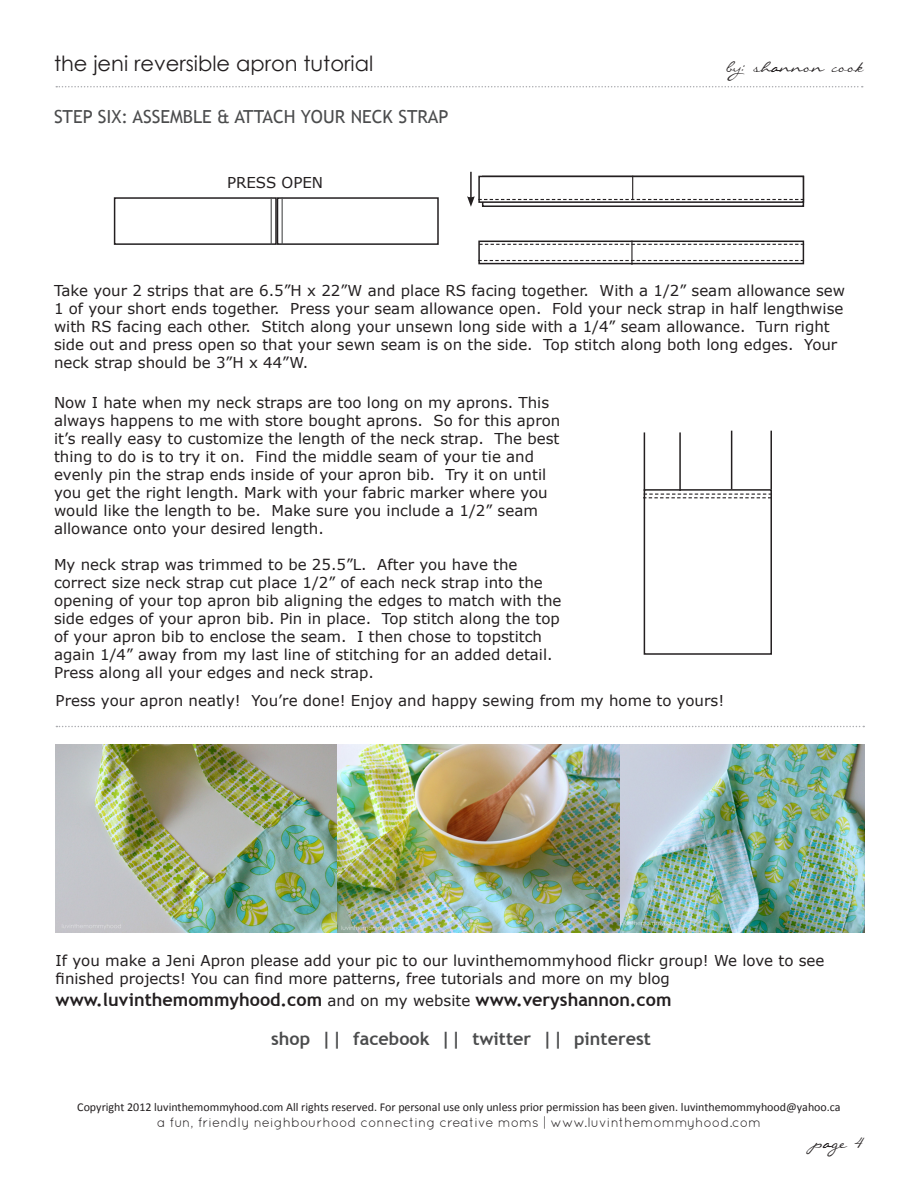
<style>
.page{position:relative;width:918px;height:1188px;background:#fff}
.page>*{position:absolute;margin:0;border:0;box-sizing:border-box;transform-origin:0 0}
.t1{font:21px "Century Gothic";color:#231f20}
.Signature{font:21px "Callie Hand";color:#231f20}
.t2{font:700 18px "Trebuchet MS";color:#231f20}
.t3{font:18px "Trebuchet MS";color:#4b4c4d}
.t4{font:700 18px "Trebuchet MS";color:#4b4c4d}
.t5{font:15px/18px "Verdana";color:#231f20}
.t6{font:13.5px "Quicksand";color:#231f20}
.t7{font:12px "Calibri";color:#231f20}
.s1{font-family:"Verdana";font-weight:400;font-size:15px}
</style>
<div class="page">
<div style="left:114px;top:197px;width:163px;height:48px;border:2px solid #231f20"></div>
<div style="left:277px;top:197px;width:162px;height:48px;border:2px solid #231f20"></div>
<hr style="left:282px;top:197px;width:1px;height:48px;background:#4b4c4d">
<hr style="left:271px;top:197px;width:1px;height:48px;background:#4b4c4d">
<div style="left:478px;top:241px;width:326px;height:23px;border:2px solid #231f20"></div>
<svg style="left:479px;top:244px;width:325px;height:1px"></svg>
<svg style="left:478px;top:260px;width:326px;height:1px"></svg>
<hr style="left:470px;top:172px;width:2px;height:27px;background:#231f20">
<svg style="left:467px;top:176px;width:337px;height:31px"></svg>
<hr style="left:631px;top:241px;width:2px;height:24px;background:#231f20">
<svg style="left:56px;top:86px;width:807px;height:1px"></svg>
<svg style="left:56px;top:726px;width:808px;height:1px"></svg>
<hr style="left:679px;top:432px;width:2px;height:59px;background:#231f20">
<hr style="left:644px;top:432px;width:1px;height:59px;background:#231f20">
<hr style="left:731px;top:431px;width:1px;height:58px;background:#231f20">
<hr style="left:770px;top:431px;width:2px;height:58px;background:#231f20">
<svg style="left:643px;top:494px;width:126px;height:4px"></svg>
<div style="left:644px;top:489px;width:128px;height:166px;border:2px solid #231f20"></div>
<img style="left:56px;top:745px;width:808px;height:188px">
<p class="t1" style="left:54px;top:49px;width:321px">the jeni reversible apron tutorial</p>
<p class="Signature" style="left:727px;top:53px;width:139px">by: shannon cook</p>
<p class="t3" style="left:54px;top:106px;width:396px">STEP SIX: ASSEMBLE &amp; ATTACH YOUR NECK STRAP</p>
<p class="t5" style="left:227px;top:174px;width:98px">PRESS OPEN</p>
<p class="t5" style="left:54px;top:282px;width:793px">Take your 2 strips that are 6.5”H x 22”W and place RS facing together. With a 1/2” seam allowance sew 1 of your short ends together. Press your seam allowance open. Fold your neck strap in half lengthwise with RS facing each other. Stitch along your unsewn long side with a 1/4” seam allowance. Turn right side out and press open so that your sewn seam is on the side. Top stitch along both long edges. Your neck strap should be 3”H x 44”W.</p>
<p class="t5" style="left:54px;top:394px;width:508px">Now I hate when my neck straps are too long on my aprons. This always happens to me with store bought aprons. So for this apron it’s really easy to customize the length of the neck strap. The best thing to do is to try it on. Find the middle seam of your tie and evenly pin the strap ends inside of your apron bib. Try it on until you get the right length. Mark with your fabric marker where you would like the length to be. Make sure you include a 1/2” seam allowance onto your desired length.</p>
<p class="t5" style="left:54px;top:556px;width:509px">My neck strap was trimmed to be 25.5”L. After you have the correct size neck strap cut place 1/2” of each neck strap into the opening of your top apron bib aligning the edges to match with the side edges of your apron bib. Pin in place. Top stitch along the top of your apron bib to enclose the seam. I then chose to topstitch again 1/4” away from my last line of stitching for an added detail.<br>Press along all your edges and neck strap.</p>
<p class="t5" style="left:56px;top:692px;width:670px">Press your apron neatly! You’re done! Enjoy and happy sewing from my home to yours!</p>
<p class="t5" style="left:56px;top:952px;width:770px">If you make a Jeni Apron please add your pic to our luvinthemommyhood flickr group! We love to see</p>
<p class="t5" style="left:56px;top:970px;width:616px">finished projects! You can find more patterns, free tutorials and more on my blog</p>
<p class="t2" style="left:56px;top:988px;width:617px">www.luvinthemommyhood.com <span class="s1">and on my website</span> www.veryshannon.com</p>
<p class="t4" style="left:271px;top:1028px;width:381px">shop || facebook || twitter || pinterest</p>
<p class="t7" style="left:77px;top:1099px;width:765px">Copyright 2012 luvinthemommyhood.com All rights reserved. For personal use only unless prior permission has been given. luvinthemommyhood@yahoo.ca</p>
<p class="t6" style="left:157px;top:1114px;width:605px">a fun, friendly neighbourhood connecting creative moms | www.luvinthemommyhood.com</p>
<p class="Signature" style="left:814px;top:1128px;width:51px">page 4</p>
</div>
